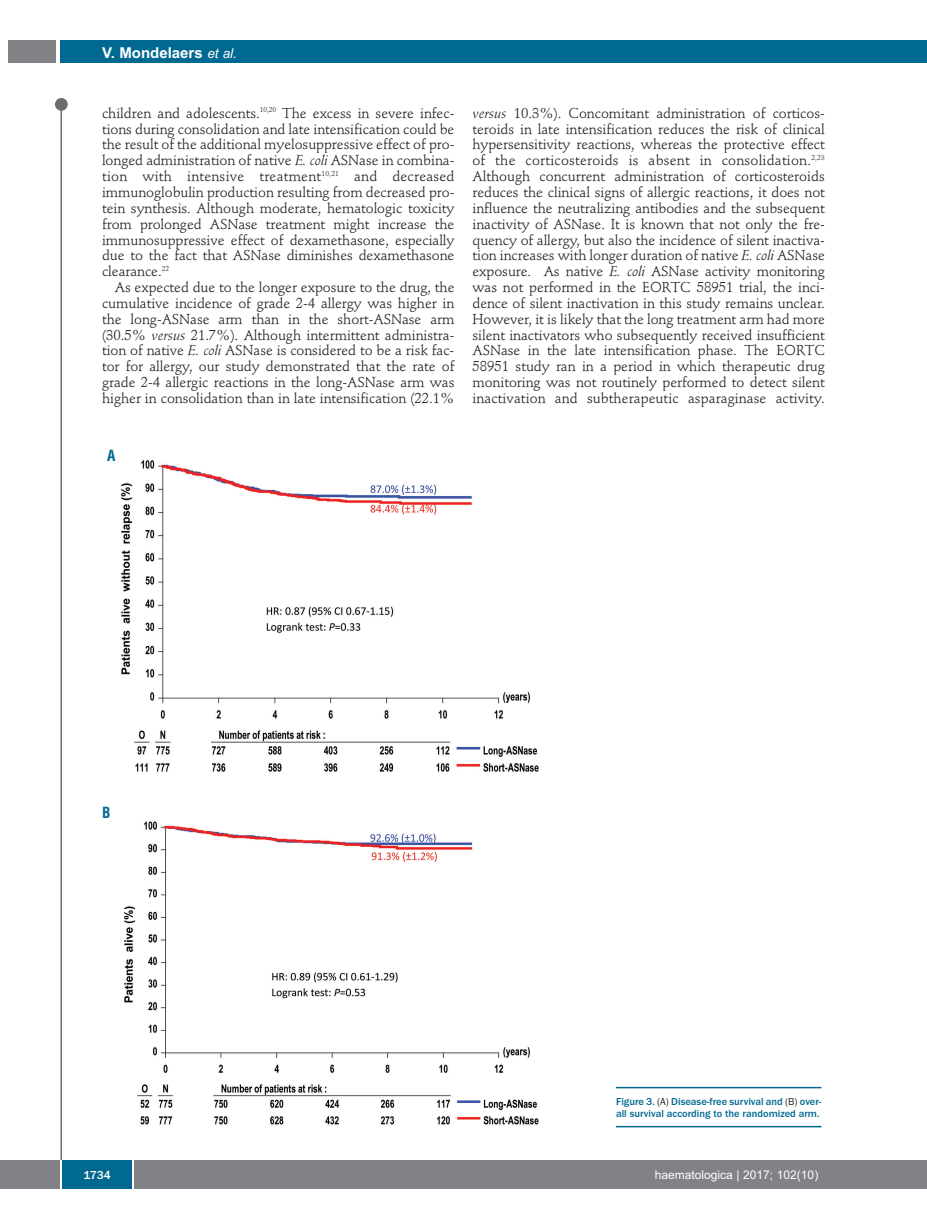
<style>
.page{position:relative;width:927px;height:1225px;background:#fff}
.page>*{position:absolute;margin:0;border:0;box-sizing:border-box;transform-origin:0 0}
.t1{font:700 15px "Arial";color:#fff}
.t2{font:700 condensed 15px "Helvetica";color:#006991}
.t3{font:14.25px/15.9px "Stempel Schneidler";letter-spacing:-.005em;color:#231f20;text-align:justify}
.t4{font:12px "Arial";color:#fff}
.t5{font:500 12px "Franklin Gothic";color:#fff}
.t6{font:500 10.5px/12px "Franklin Gothic";color:#006991}
.s1{font-weight:400;font-style:italic;font-size:13.5px}
.s2{font-style:italic}
.s3{font-weight:400;color:#231f20}
</style>
<div class="page">
<div style="left:911px;top:40px;width:16px;height:22px;background:#006991"></div>
<div style="left:910px;top:1160px;width:17px;height:28px;background:#808285"></div>
<div style="left:55px;top:98px;width:13px;height:13px;background:#6c6d70;border-radius:50%"></div>
<hr style="left:60px;top:101px;width:2px;height:1061px;background:#6c6d70">
<div style="left:60px;top:40px;width:852px;height:22px;background:#006991"></div>
<div style="left:9px;top:40px;width:47px;height:22px;background:#808285"></div>
<div style="left:0;top:1160px;width:911px;height:28px;background:#808285"></div>
<div style="left:62px;top:1160px;width:71px;height:28px;background:#006991"></div>
<hr style="left:60px;top:1160px;width:2px;height:28px;background:#fff">
<svg style="left:133px;top:1160px;width:1px;height:28px"></svg>
<img style="left:120px;top:459px;width:419px;height:667px">
<hr style="left:616px;top:1086px;width:205px;height:2px;background:#006991">
<hr style="left:616px;top:1126px;width:205px;height:1px;background:#006991">
<p class="t1" style="left:102px;top:44px;width:136px">V. Mondelaers <span class="s1">et al.</span></p>
<p class="t3" style="left:102px;top:106px;width:354px">children and adolescents.<sup>10,20</sup> The excess in severe infec&shy;tions during consolidation and late intensification could be the result of the additional myelosuppressive effect of pro&shy;longed administration of native <span class="s2">E. coli</span> ASNase in combina&shy;tion with intensive treatment<sup>10,21</sup> and decreased immunoglobulin production resulting from decreased pro&shy;tein synthesis. Although moderate, hematologic toxicity from prolonged ASNase treatment might increase the immunosuppressive effect of dexamethasone, especially due to the fact that ASNase diminishes dexamethasone clearance.<sup>22</sup></p>
<p class="t3" style="left:102px;top:280px;width:354px;text-indent:13px">As expected due to the longer exposure to the drug, the cumulative incidence of grade 2-4 allergy was higher in the long-ASNase arm than in the short-ASNase arm (30.5% <span class="s2">versus</span> 21.7%). Although intermittent administra&shy;tion of native <span class="s2">E. coli</span> ASNase is considered to be a risk fac&shy;tor for allergy, our study demonstrated that the rate of grade 2-4 allergic reactions in the long-ASNase arm was higher in consolidation than in late intensification (22.1%</p>
<p class="t2" style="left:107px;top:447px;width:10px">A</p>
<p class="t3" style="left:472px;top:106px;width:354px"><span class="s2">versus</span> 10.3%). Concomitant administration of corticos&shy;teroids in late intensification reduces the risk of clinical hypersensitivity reactions, whereas the protective effect of the corticosteroids is absent in consolidation.<sup>2,23<br></sup>Although concurrent administration of corticosteroids reduces the clinical signs of allergic reactions, it does not influence the neutralizing antibodies and the subsequent inactivity of ASNase. It is known that not only the fre&shy;quency of allergy, but also the incidence of silent inactiva&shy;tion increases with longer duration of native <span class="s2">E. coli</span> ASNase exposure. As native <span class="s2">E. coli</span> ASNase activity monitoring was not performed in the EORTC 58951 trial, the inci&shy;dence of silent inactivation in this study remains unclear.<br>However, it is likely that the long treatment arm had more silent inactivators who subsequently received insufficient ASNase in the late intensification phase. The EORTC 58951 study ran in a period in which therapeutic drug monitoring was not routinely performed to detect silent inactivation and subtherapeutic asparaginase activity.</p>
<p class="t2" style="left:102px;top:804px;width:10px">B</p>
<p class="t6" style="left:616px;top:1095px;width:207px">Figure 3. <span class="s3">(A)</span> Disease-free survival and <span class="s3">(B)</span> over&shy;all survival according to the randomized arm.</p>
<p class="t5" style="left:84px;top:1167px;width:29px">1734</p>
<p class="t4" style="left:655px;top:1167px;width:165px">haematologica | 2017; 102(10)</p>
</div>
